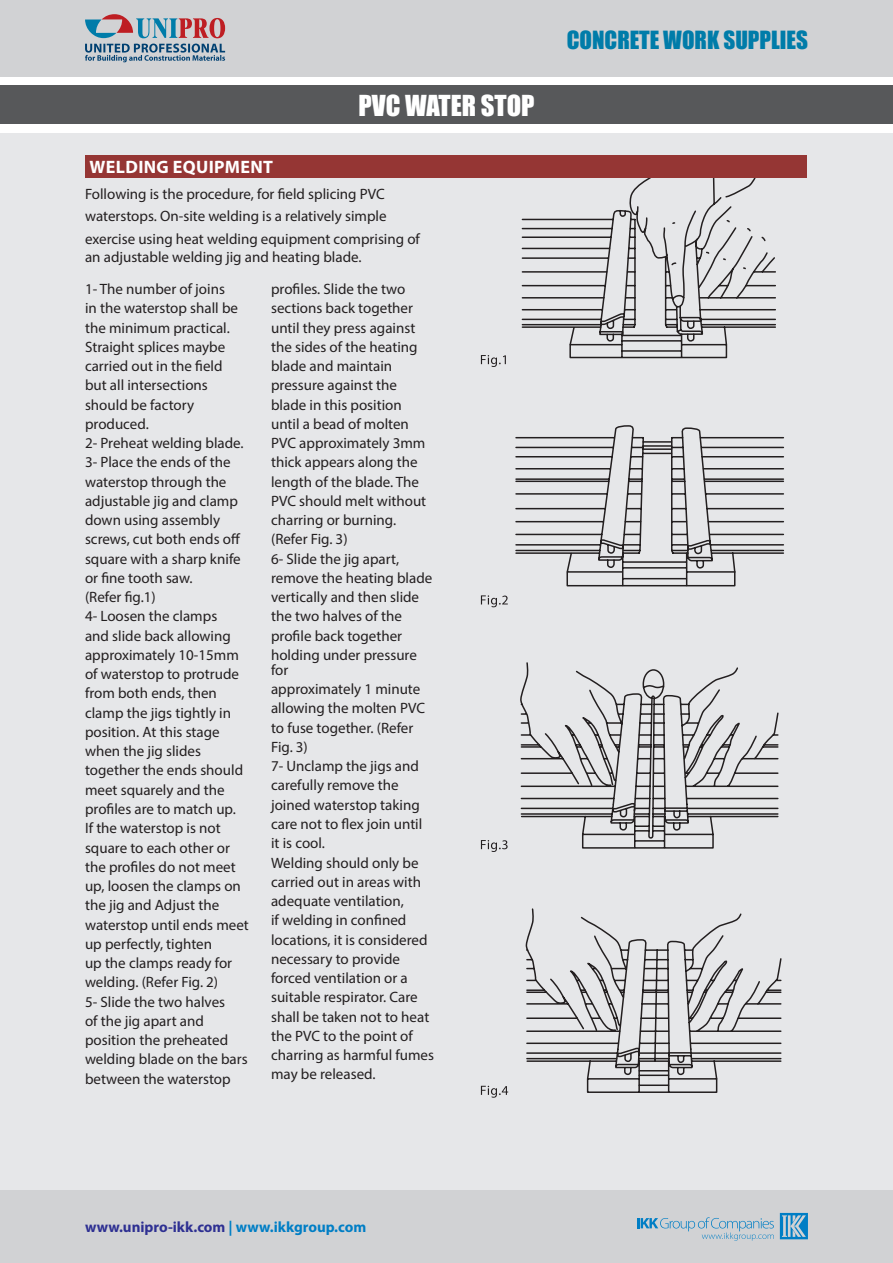
<style>
.page{position:relative;width:893px;height:1263px;background:#fff}
.page>*{position:absolute;margin:0;border:0;box-sizing:border-box;transform-origin:0 0}
.t1{font:26.55px "Impact";color:#fff}
.t2{font:23.1px "Impact";color:#007ca9}
.text{font:700 18px "Myriad Pro";letter-spacing:.02em;color:#fff}
.t3{font:15px/18px "Myriad Pro";color:#231f20}
.t4{font:700 15px "Myriad Pro";color:#2e3092}
.s1{color:#007ec5}
</style>
<div class="page">
<div style="left:0;top:134px;width:893px;height:1129px;background:#e6e7e9"></div>
<div style="left:0;top:1191px;width:893px;height:72px;background:#d1d2d4"></div>
<svg style="left:637px;top:1217px;width:137px;height:24px"></svg>
<svg style="left:780px;top:1213px;width:28px;height:26px"></svg>
<div style="left:0;top:85px;width:893px;height:38px;background:#57585a"></div>
<div style="left:0;top:0;width:893px;height:77px;background:#d1d2d4"></div>
<svg style="left:85px;top:14px;width:140px;height:24px"></svg>
<svg style="left:85px;top:44px;width:140px;height:18px"></svg>
<svg style="left:481px;top:355px;width:25px;height:12px"></svg>
<svg style="left:481px;top:595px;width:27px;height:12px"></svg>
<svg style="left:481px;top:840px;width:27px;height:12px"></svg>
<svg style="left:481px;top:1086px;width:27px;height:12px"></svg>
<svg style="left:514px;top:177px;width:271px;height:916px"></svg>
<div style="left:85px;top:155px;width:722px;height:22px;background:#953634"></div>
<h1 class="t1" style="left:358px;top:85px;width:178px">PVC WATER STOP</h1>
<p class="text" style="left:90px;top:155px;width:185px">WELDING EQUIPMENT</p>
<p class="t3" style="left:85px;top:185px;width:301px">Following is the procedure, for field splicing PVC</p>
<p class="t3" style="left:85px;top:207px;width:303px">waterstops. On-site welding is a relatively simple</p>
<p class="t3" style="left:85px;top:229px;width:336px">exercise using heat welding equipment comprising of an adjustable welding jig and heating blade.</p>
<p class="t3" style="left:85px;top:280px;width:141px">1- The number of joins</p>
<p class="t3" style="left:85px;top:299px;width:155px">in the waterstop shall be</p>
<p class="t3" style="left:85px;top:318px;width:146px">the minimum practical.</p>
<p class="t3" style="left:85px;top:338px;width:142px">Straight splices maybe</p>
<p class="t3" style="left:85px;top:357px;width:139px">carried out in the field</p>
<p class="t3" style="left:85px;top:376px;width:124px">but all intersections</p>
<p class="t3" style="left:85px;top:395px;width:111px">should be factory</p>
<p class="t3" style="left:85px;top:415px;width:65px">produced.</p>
<p class="t3" style="left:85px;top:434px;width:160px">2- Preheat welding blade.</p>
<p class="t3" style="left:85px;top:453px;width:147px">3- Place the ends of the</p>
<p class="t3" style="left:85px;top:472px;width:143px">waterstop through the</p>
<p class="t3" style="left:85px;top:492px;width:154px">adjustable jig and clamp</p>
<p class="t3" style="left:85px;top:511px;width:137px">down using assembly</p>
<p class="t3" style="left:85px;top:530px;width:157px">screws, cut both ends off</p>
<p class="t3" style="left:85px;top:549px;width:157px">square with a sharp knife</p>
<p class="t3" style="left:85px;top:569px;width:109px">or fine tooth saw.</p>
<p class="t3" style="left:85px;top:588px;width:72px">(Refer fig.1)</p>
<p class="t3" style="left:85px;top:607px;width:134px">4- Loosen the clamps</p>
<p class="t3" style="left:85px;top:626px;width:147px">and slide back allowing</p>
<p class="t3" style="left:85px;top:646px;width:155px">approximately 10-15mm</p>
<p class="t3" style="left:85px;top:665px;width:155px">of waterstop to protrude</p>
<p class="t3" style="left:85px;top:684px;width:133px">from both ends, then</p>
<p class="t3" style="left:85px;top:703px;width:148px">clamp the jigs tightly in</p>
<p class="t3" style="left:85px;top:723px;width:136px">position. At this stage</p>
<p class="t3" style="left:85px;top:742px;width:117px">when the jig slides</p>
<p class="t3" style="left:85px;top:761px;width:160px">together the ends should</p>
<p class="t3" style="left:85px;top:780px;width:141px">meet squarely and the</p>
<p class="t3" style="left:85px;top:800px;width:152px">profiles are to match up.</p>
<p class="t3" style="left:85px;top:819px;width:137px">If the waterstop is not</p>
<p class="t3" style="left:85px;top:838px;width:146px">square to each other or</p>
<p class="t3" style="left:85px;top:857px;width:152px">the profiles do not meet</p>
<p class="t3" style="left:85px;top:877px;width:157px">up, loosen the clamps on</p>
<p class="t3" style="left:85px;top:896px;width:136px">the jig and Adjust the</p>
<p class="t3" style="left:85px;top:915px;width:165px">waterstop until ends meet</p>
<p class="t3" style="left:85px;top:934px;width:129px">up perfectly, tighten</p>
<p class="t3" style="left:85px;top:954px;width:149px">up the clamps ready for</p>
<p class="t3" style="left:85px;top:973px;width:135px">welding. (Refer Fig. 2)</p>
<p class="t3" style="left:85px;top:992px;width:142px">5- Slide the two halves</p>
<p class="t3" style="left:85px;top:1011px;width:120px">of the jig apart and</p>
<p class="t3" style="left:85px;top:1031px;width:145px">position the preheated</p>
<p class="t3" style="left:85px;top:1050px;width:164px">welding blade on the bars</p>
<p class="t3" style="left:85px;top:1069px;width:147px">between the waterstop</p>
<p class="t3" style="left:271px;top:280px;width:136px">profiles. Slide the two</p>
<p class="t3" style="left:271px;top:299px;width:143px">sections back together</p>
<p class="t3" style="left:271px;top:318px;width:146px">until they press against</p>
<p class="t3" style="left:271px;top:338px;width:148px">the sides of the heating</p>
<p class="t3" style="left:271px;top:357px;width:123px">blade and maintain</p>
<p class="t3" style="left:271px;top:376px;width:127px">pressure against the</p>
<p class="t3" style="left:271px;top:395px;width:132px">blade in this position</p>
<p class="t3" style="left:271px;top:415px;width:139px">until a bead of molten</p>
<p class="t3" style="left:271px;top:434px;width:156px">PVC approximately 3mm</p>
<p class="t3" style="left:271px;top:453px;width:148px">thick appears along the</p>
<p class="t3" style="left:271px;top:472px;width:149px">length of the blade. The</p>
<p class="t3" style="left:271px;top:492px;width:157px">PVC should melt without</p>
<p class="t3" style="left:271px;top:511px;width:127px">charring or burning.</p>
<p class="t3" style="left:271px;top:530px;width:78px">(Refer Fig. 3)</p>
<p class="t3" style="left:271px;top:549px;width:130px">6- Slide the jig apart,</p>
<p class="t3" style="left:271px;top:569px;width:163px">remove the heating blade</p>
<p class="t3" style="left:271px;top:588px;width:150px">vertically and then slide</p>
<p class="t3" style="left:271px;top:607px;width:132px">the two halves of the</p>
<p class="t3" style="left:271px;top:626px;width:133px">profile back together</p>
<p class="t3" style="left:271px;top:647px;width:147px;line-height:15px">holding under pressure for</p>
<p class="t3" style="left:271px;top:680px;width:151px">approximately 1 minute</p>
<p class="t3" style="left:271px;top:699px;width:156px">allowing the molten PVC</p>
<p class="t3" style="left:271px;top:718px;width:144px">to fuse together. (Refer</p>
<p class="t3" style="left:271px;top:738px;width:38px">Fig. 3)</p>
<p class="t3" style="left:271px;top:757px;width:149px">7- Unclamp the jigs and</p>
<p class="t3" style="left:271px;top:776px;width:129px">carefully remove the</p>
<p class="t3" style="left:271px;top:795px;width:150px">joined waterstop taking</p>
<p class="t3" style="left:271px;top:815px;width:153px">care not to flex join until</p>
<p class="t3" style="left:271px;top:834px;width:55px">it is cool.</p>
<p class="t3" style="left:271px;top:853px;width:149px">Welding should only be</p>
<p class="t3" style="left:271px;top:872px;width:151px">carried out in areas with</p>
<p class="t3" style="left:271px;top:892px;width:134px">adequate ventilation,</p>
<p class="t3" style="left:271px;top:911px;width:137px">if welding in confined</p>
<p class="t3" style="left:271px;top:930px;width:158px">locations, it is considered</p>
<p class="t3" style="left:271px;top:949px;width:131px">necessary to provide</p>
<p class="t3" style="left:271px;top:969px;width:138px">forced ventilation or a</p>
<p class="t3" style="left:271px;top:988px;width:148px">suitable respirator. Care</p>
<p class="t3" style="left:271px;top:1007px;width:160px">shall be taken not to heat</p>
<p class="t3" style="left:271px;top:1026px;width:143px">the PVC to the point of</p>
<p class="t3" style="left:271px;top:1046px;width:164px">charring as harmful fumes</p>
<p class="t3" style="left:271px;top:1065px;width:106px">may be released.</p>
<h2 class="t2" style="left:567px;top:22px;width:243px">CONCRETE WORK SUPPLIES</h2>
<p class="t4" style="left:85px;top:1217px;width:283px">www.unipro-ikk.com <span class="s1">| www.ikkgroup.com</span></p>
</div>
